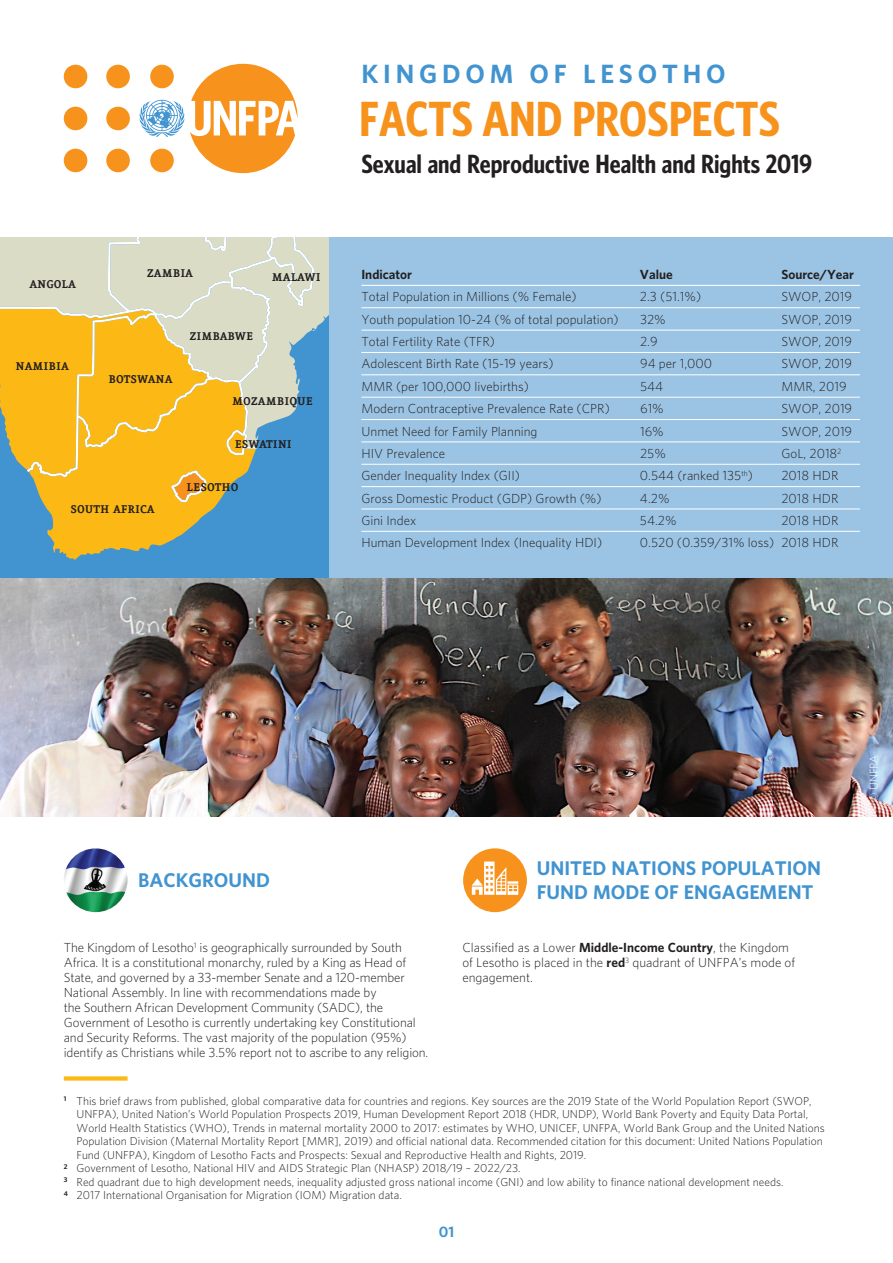
<style>
.page{position:relative;width:893px;height:1263px;background:#fff}
.page>*{position:absolute;margin:0;border:0;box-sizing:border-box;transform-origin:0 0}
.t1{font:700 condensed 45px "UNFPA";color:#f7931d}
.t2{font:700 condensed 24px "UNFPA";color:#231f20}
.t3{font:700 24px "UNFPA";letter-spacing:.2em;color:#4194d0}
.t4{font:700 18px/24px "UNFPA";color:#4194d0}
.t5{font:700 13.5px "Eureka";color:#231f20}
.t6{font:700 13.5px "UNFPA";color:#4194d0}
.t7{font:300 12px/15px "UNFPA";color:#231f20}
.t8{font:700 12px "UNFPA";color:#231f20}
.t9{font:300 10.5px "UNFPA";color:#231f20}
.t10{font:300 10.5px "UNFPA";letter-spacing:-.005em;color:#fff}
.s1{font-weight:700}
</style>
<div class="page">
<div style="left:0;top:237px;width:330px;height:342px;background:#4194d0"></div>
<svg style="left:32px;top:477px;width:298px;height:83px"></svg>
<svg style="left:0;top:237px;width:330px;height:240px;background:#d9c67e"></svg>
<div style="left:106px;top:107px;width:24px;height:23px;background:#f7931d;border-radius:50%"></div>
<div style="left:106px;top:149px;width:24px;height:23px;background:#f7931d;border-radius:50%"></div>
<div style="left:106px;top:65px;width:24px;height:23px;background:#f7931d;border-radius:50%"></div>
<div style="left:64px;top:107px;width:23px;height:23px;background:#f7931d;border-radius:50%"></div>
<div style="left:64px;top:149px;width:23px;height:23px;background:#f7931d;border-radius:50%"></div>
<div style="left:64px;top:65px;width:23px;height:23px;background:#f7931d;border-radius:50%"></div>
<svg style="left:139px;top:64px;width:159px;height:109px"></svg>
<div style="left:330px;top:237px;width:563px;height:342px;background:#9bc4e4"></div>
<hr style="left:361px;top:285px;width:279px;height:1px;background:#fff">
<hr style="left:640px;top:285px;width:141px;height:1px;background:#fff">
<hr style="left:781px;top:285px;width:79px;height:1px;background:#fff">
<hr style="left:361px;top:307px;width:279px;height:1px;background:#fff">
<hr style="left:640px;top:307px;width:141px;height:1px;background:#fff">
<hr style="left:781px;top:307px;width:79px;height:1px;background:#fff">
<hr style="left:361px;top:330px;width:279px;height:1px;background:#fff">
<hr style="left:640px;top:330px;width:141px;height:1px;background:#fff">
<hr style="left:781px;top:330px;width:79px;height:1px;background:#fff">
<hr style="left:361px;top:352px;width:279px;height:1px;background:#fff">
<hr style="left:640px;top:352px;width:141px;height:1px;background:#fff">
<hr style="left:781px;top:352px;width:79px;height:1px;background:#fff">
<hr style="left:361px;top:375px;width:279px;height:1px;background:#fff">
<hr style="left:640px;top:375px;width:141px;height:1px;background:#fff">
<hr style="left:781px;top:375px;width:79px;height:1px;background:#fff">
<hr style="left:361px;top:397px;width:279px;height:1px;background:#fff">
<hr style="left:640px;top:397px;width:141px;height:1px;background:#fff">
<hr style="left:781px;top:397px;width:79px;height:1px;background:#fff">
<hr style="left:361px;top:419px;width:279px;height:1px;background:#fff">
<hr style="left:640px;top:419px;width:141px;height:1px;background:#fff">
<hr style="left:781px;top:419px;width:79px;height:1px;background:#fff">
<hr style="left:361px;top:442px;width:279px;height:1px;background:#fff">
<hr style="left:640px;top:442px;width:141px;height:1px;background:#fff">
<hr style="left:781px;top:442px;width:79px;height:1px;background:#fff">
<hr style="left:361px;top:464px;width:279px;height:1px;background:#fff">
<hr style="left:640px;top:464px;width:141px;height:1px;background:#fff">
<hr style="left:781px;top:464px;width:79px;height:1px;background:#fff">
<hr style="left:361px;top:486px;width:279px;height:1px;background:#fff">
<hr style="left:640px;top:486px;width:141px;height:1px;background:#fff">
<hr style="left:781px;top:486px;width:79px;height:1px;background:#fff">
<hr style="left:361px;top:509px;width:279px;height:1px;background:#fff">
<hr style="left:640px;top:509px;width:141px;height:1px;background:#fff">
<hr style="left:781px;top:509px;width:79px;height:1px;background:#fff">
<hr style="left:361px;top:531px;width:279px;height:1px;background:#fff">
<hr style="left:640px;top:531px;width:141px;height:1px;background:#fff">
<hr style="left:781px;top:531px;width:79px;height:1px;background:#fff">
<svg style="left:64px;top:1076px;width:64px;height:4px"></svg>
<div style="left:463px;top:848px;width:64px;height:64px;background:#f7931d;border-radius:50%"></div>
<svg style="left:472px;top:861px;width:46px;height:34px"></svg>
<img style="left:0;top:579px;width:893px;height:238px">
<img style="left:64px;top:848px;width:64px;height:64px;border-radius:32px">
<h2 class="t3" style="left:361px;top:58px;width:366px">KINGDOM OF LESOTHO</h2>
<h1 class="t1" style="left:359px;top:90px;width:422px">FACTS AND PROSPECTS</h1>
<h2 class="t2" style="left:361px;top:149px;width:452px">Sexual and Reproductive Health and Rights 2019</h2>
<p class="t5" style="left:147px;top:266px;width:48px">ZAMBIA</p>
<p class="t5" style="left:272px;top:271px;width:50px">MALAWI</p>
<p class="t8" style="left:361px;top:266px;width:52px">Indicator</p>
<p class="t8" style="left:640px;top:266px;width:34px">Value</p>
<p class="t8" style="left:781px;top:266px;width:74px">Source/Year</p>
<p class="t7" style="left:361px;top:289px;width:217px">Total Population in Millions (% Female)</p>
<p class="t7" style="left:640px;top:289px;width:63px">2.3 (51.1%)</p>
<p class="t7" style="left:781px;top:289px;width:72px">SWOP, 2019</p>
<p class="t7" style="left:361px;top:311px;width:259px">Youth population 10-24 (% of total population)</p>
<p class="t7" style="left:640px;top:311px;width:27px">32%</p>
<p class="t7" style="left:781px;top:311px;width:72px">SWOP, 2019</p>
<p class="t7" style="left:361px;top:334px;width:135px">Total Fertility Rate (TFR)</p>
<p class="t7" style="left:640px;top:334px;width:19px">2.9</p>
<p class="t7" style="left:781px;top:334px;width:72px">SWOP, 2019</p>
<p class="t7" style="left:361px;top:356px;width:194px">Adolescent Birth Rate (15-19 years)</p>
<p class="t7" style="left:640px;top:356px;width:74px">94 per 1,000</p>
<p class="t7" style="left:781px;top:356px;width:72px">SWOP, 2019</p>
<p class="t7" style="left:361px;top:378px;width:169px">MMR (per 100,000 livebirths)</p>
<p class="t7" style="left:640px;top:378px;width:25px">544</p>
<p class="t7" style="left:781px;top:378px;width:67px">MMR, 2019</p>
<p class="t7" style="left:361px;top:401px;width:250px">Modern Contraceptive Prevalence Rate (CPR)</p>
<p class="t7" style="left:640px;top:401px;width:25px">61%</p>
<p class="t7" style="left:781px;top:401px;width:72px">SWOP, 2019</p>
<p class="t7" style="left:362px;top:423px;width:178px">Unmet Need for Family Planning</p>
<p class="t7" style="left:640px;top:423px;width:25px">16%</p>
<p class="t7" style="left:781px;top:423px;width:72px">SWOP, 2019</p>
<p class="t7" style="left:362px;top:445px;width:85px">HIV Prevalence</p>
<p class="t7" style="left:640px;top:445px;width:27px">25%</p>
<p class="t7" style="left:781px;top:445px;width:62px">GoL, 2018<sup>2</sup></p>
<p class="t7" style="left:361px;top:468px;width:160px">Gender Inequality Index (GII)</p>
<p class="t7" style="left:640px;top:468px;width:114px">0.544 (ranked 135<sup>th</sup>)</p>
<p class="t7" style="left:781px;top:468px;width:59px">2018 HDR</p>
<p class="t7" style="left:361px;top:490px;width:242px">Gross Domestic Product (GDP) Growth (%)</p>
<p class="t7" style="left:640px;top:490px;width:31px">4.2%</p>
<p class="t7" style="left:781px;top:490px;width:59px">2018 HDR</p>
<p class="t7" style="left:361px;top:513px;width:56px">Gini Index</p>
<p class="t7" style="left:640px;top:513px;width:38px">54.2%</p>
<p class="t7" style="left:781px;top:513px;width:59px">2018 HDR</p>
<p class="t7" style="left:361px;top:535px;width:242px">Human Development Index (Inequality HDI)</p>
<p class="t7" style="left:640px;top:535px;width:200px">0.520 (0.359/31% loss) 2018 HDR</p>
<p class="t5" style="left:29px;top:278px;width:48px">ANGOLA</p>
<p class="t5" style="left:189px;top:330px;width:66px">ZIMBABWE</p>
<p class="t5" style="left:16px;top:360px;width:55px">NAMIBIA</p>
<p class="t5" style="left:108px;top:373px;width:66px">BOTSWANA</p>
<p class="t5" style="left:232px;top:395px;width:82px">MOZAMBIQUE</p>
<p class="t5" style="left:235px;top:438px;width:59px">ESWATINI</p>
<p class="t5" style="left:187px;top:481px;width:53px">LESOTHO</p>
<p class="t5" style="left:71px;top:503px;width:86px">SOUTH AFRICA</p>
<h3 class="t4" style="left:138px;top:868px;width:133px">BACKGROUND</h3>
<p class="t7" style="left:64px;top:940px;width:366px">The Kingdom of Lesotho<sup>1</sup> is geographically surrounded by South Africa. It is a constitutional monarchy, ruled by a King as Head of State, and governed by a 33-member Senate and a 120-member National Assembly. In line with recommendations made by<br>the Southern African Development Community (SADC), the Government of Lesotho is currently undertaking key Constitutional and Security Reforms. The vast majority of the population (95%) identify as Christians while 3.5% report not to ascribe to any religion.</p>
<h3 class="t4" style="left:537px;top:856px;width:286px">UNITED NATIONS POPULATION<br>FUND MODE OF ENGAGEMENT</h3>
<p class="t7" style="left:462px;top:940px;width:334px">Classified as a Lower <span class="s1">Middle-Income Country</span>, the Kingdom of Lesotho is placed in the <span class="s1">red</span><sup>3</sup> quadrant of UNFPA’s mode of engagement.</p>
<p class="t9" style="left:64px;top:1094px;width:749px"><sup>1</sup> This brief draws from published, global comparative data for countries and regions. Key sources are the 2019 State of the World Population Report (SWOP,</p>
<p class="t9" style="left:77px;top:1107px;width:733px">UNFPA), United Nation’s World Population Prospects 2019, Human Development Report 2018 (HDR, UNDP), World Bank Poverty and Equity Data Portal,</p>
<p class="t9" style="left:77px;top:1121px;width:750px">World Health Statistics (WHO), Trends in maternal mortality 2000 to 2017: estimates by WHO, UNICEF, UNFPA, World Bank Group and the United Nations</p>
<p class="t9" style="left:77px;top:1134px;width:748px">Population Division (Maternal Mortality Report [MMR], 2019) and official national data. Recommended citation for this document: United Nations Population</p>
<p class="t9" style="left:77px;top:1148px;width:511px">Fund (UNFPA), Kingdom of Lesotho Facts and Prospects: Sexual and Reproductive Health and Rights, 2019.</p>
<p class="t9" style="left:64px;top:1161px;width:458px"><sup>2</sup> Government of Lesotho, National HIV and AIDS Strategic Plan (NHASP) 2018/19 – 2022/23.</p>
<p class="t9" style="left:64px;top:1175px;width:721px"><sup>3</sup> Red quadrant due to high development needs, inequality adjusted gross national income (GNI) and low ability to finance national development needs.</p>
<p class="t9" style="left:64px;top:1188px;width:340px"><sup>4</sup> 2017 International Organisation for Migration (IOM) Migration data.</p>
<p class="t6" style="left:439px;top:1222px;width:17px">01</p>
<p class="t10" style="left:867px;top:802px;width:49px;rotate:-90deg">© UNFPA</p>
</div>
